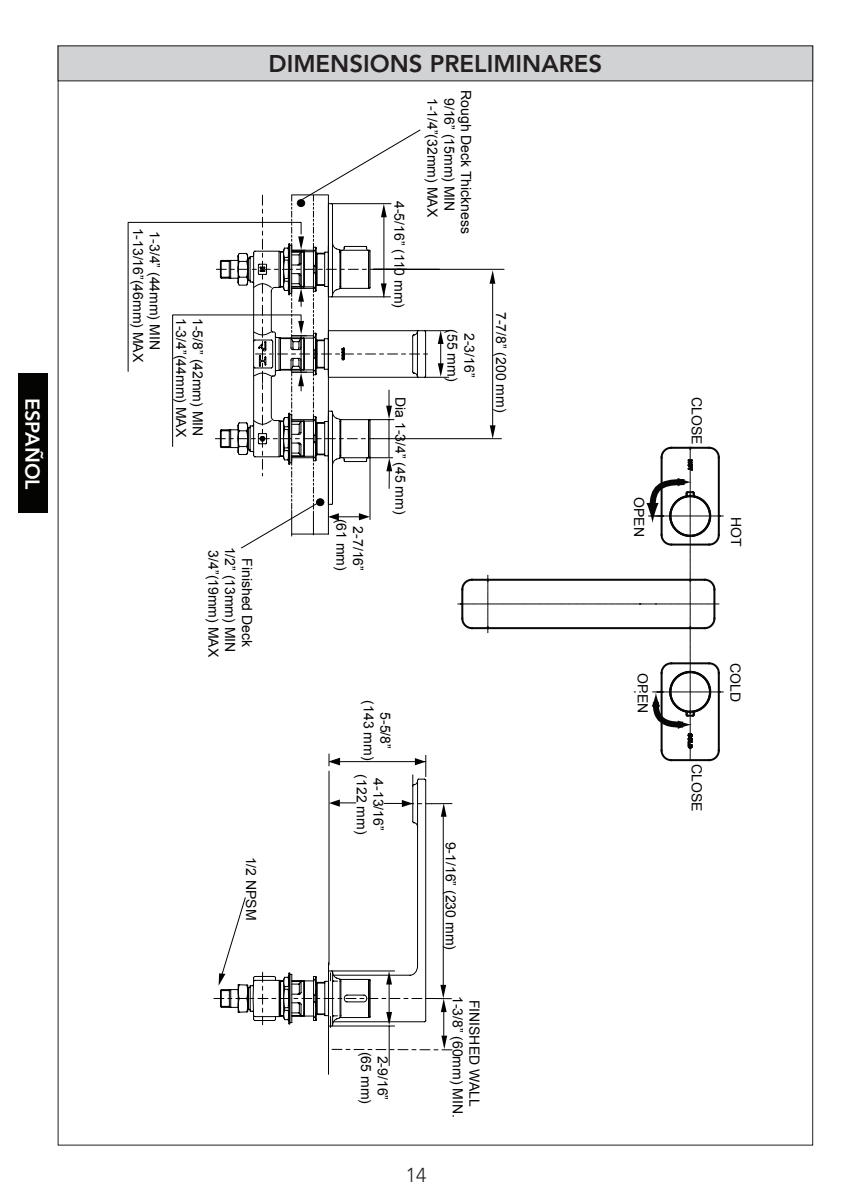
<style>
.page{position:relative;width:842px;height:1191px;background:#fff}
.page>*{position:absolute;margin:0;border:0;box-sizing:border-box;transform-origin:0 0}
.t1{font:800 24px "Avenir LT Std";color:#231f20}
.t2{font:800 20px "Avenir LT Std";color:#fff}
.t3{font:300 20px "Avenir LT Std";color:#231f20}
.t4{font:14px "Arial";color:#000}
</style>
<div class="page">
<div style="left:18px;top:373px;width:30px;height:139px;background:#040503"></div>
<hr style="left:389px;top:1026px;width:1px;height:39px;background:#000">
<hr style="left:328px;top:1034px;width:1px;height:40px;background:#000">
<hr style="left:373px;top:269px;width:131px;height:1px;background:#000">
<hr style="left:373px;top:438px;width:128px;height:1px;background:#000">
<hr style="left:492px;top:284px;width:1px;height:147px;background:#000">
<svg style="left:490px;top:425px;width:6px;height:14px"></svg>
<svg style="left:489px;top:270px;width:6px;height:14px"></svg>
<svg style="left:214px;top:753px;width:238px;height:297px"></svg>
<hr style="left:339px;top:761px;width:87px;height:1px;background:#000">
<svg style="left:127px;top:129px;width:322px;height:420px"></svg>
<div style="left:316px;top:499px;width:8px;height:6px;background:#000;border-radius:50%"></div>
<div style="left:316px;top:498px;width:8px;height:8px;border:1px solid #000;border-radius:50%"></div>
<div style="left:297px;top:200px;width:8px;height:6px;background:#000;border-radius:50%"></div>
<div style="left:297px;top:199px;width:8px;height:8px;border:1px solid #000;border-radius:50%"></div>
<svg style="left:458px;top:446px;width:265px;height:316px"></svg>
<div style="left:58px;top:46px;width:755px;height:35px;background:#d1d2d4"></div>
<h2 class="t2" style="left:44px;top:398px;width:93px;rotate:90deg">ESPAÑOL</h2>
<p class="t4" style="left:147px;top:227px;width:136px;rotate:90deg">1-13/16”(46mm) MAX</p>
<p class="t4" style="left:164px;top:231px;width:120px;rotate:90deg">1-3/4” (44mm) MIN</p>
<p class="t4" style="left:190px;top:318px;width:121px;rotate:90deg">1-3/4”(44mm) MAX</p>
<p class="t4" style="left:207px;top:318px;width:120px;rotate:90deg">1-5/8” (42mm) MIN</p>
<p class="t4" style="left:222px;top:550px;width:108px;rotate:90deg">3/4”(19mm) MAX</p>
<p class="t4" style="left:239px;top:546px;width:107px;rotate:90deg">1/2” (13mm) MIN</p>
<p class="t4" style="left:256px;top:558px;width:90px;rotate:90deg">Finished Deck</p>
<p class="t4" style="left:260px;top:856px;width:65px;rotate:90deg">1/2 NPSM</p>
<h1 class="t1" style="left:268px;top:50px;width:63px">DIMENSIONS</h1>
<h1 class="t1" style="left:430px;top:50px;width:158px">PRELIMINARES</h1>
<p class="t4" style="left:408px;top:201px;width:109px;rotate:90deg">4-5/16” (110 mm)</p>
<p class="t4" style="left:442px;top:98px;width:121px;rotate:90deg">1-1/4”(32mm) MAX</p>
<p class="t4" style="left:458px;top:98px;width:115px;rotate:90deg">9/16” (15mm) MIN</p>
<p class="t4" style="left:475px;top:90px;width:145px;rotate:90deg">Rough Deck Thickness</p>
<p class="t4" style="left:510px;top:312px;width:102px;rotate:90deg">7-7/8” (200 mm)</p>
<p class="t4" style="left:462px;top:329px;width:54px;rotate:90deg">(55 mm)</p>
<p class="t4" style="left:478px;top:333px;width:46px;rotate:90deg">2-3/16”</p>
<p class="t4" style="left:706px;top:397px;width:49px;rotate:90deg">CLOSE</p>
<p class="t4" style="left:409px;top:397px;width:119px;rotate:90deg">Dia 1-3/4” (45 mm)</p>
<p class="t4" style="left:648px;top:497px;width:41px;rotate:90deg">OPEN</p>
<p class="t4" style="left:351px;top:518px;width:54px;rotate:90deg">(61 mm)</p>
<p class="t4" style="left:367px;top:526px;width:46px;rotate:90deg">2-7/16”</p>
<p class="t4" style="left:745px;top:517px;width:31px;rotate:90deg">HOT</p>
<p class="t4" style="left:378px;top:700px;width:61px;rotate:90deg">(143 mm)</p>
<p class="t4" style="left:395px;top:712px;width:38px;rotate:90deg">5-5/8”</p>
<p class="t4" style="left:371px;top:774px;width:61px;rotate:90deg">(122 mm)</p>
<p class="t4" style="left:388px;top:778px;width:54px;rotate:90deg">4-13/16”</p>
<p class="t4" style="left:460px;top:841px;width:110px;rotate:90deg">9-1/16” (230 mm)</p>
<p class="t4" style="left:652px;top:673px;width:41px;rotate:90deg">OPEN</p>
<p class="t4" style="left:706px;top:764px;width:49px;rotate:90deg">CLOSE</p>
<p class="t4" style="left:744px;top:663px;width:40px;rotate:90deg">COLD</p>
<p class="t4" style="left:375px;top:1051px;width:54px;rotate:90deg">(65 mm)</p>
<p class="t4" style="left:392px;top:1055px;width:46px;rotate:90deg">2-9/16”</p>
<p class="t4" style="left:467px;top:995px;width:124px;rotate:90deg">1-3/8” (60mm) MIN.</p>
<p class="t4" style="left:484px;top:999px;width:108px;rotate:90deg">FINISHED WALL</p>
<h2 class="t3" style="left:406px;top:1163px;width:22px">14</h2>
</div>
